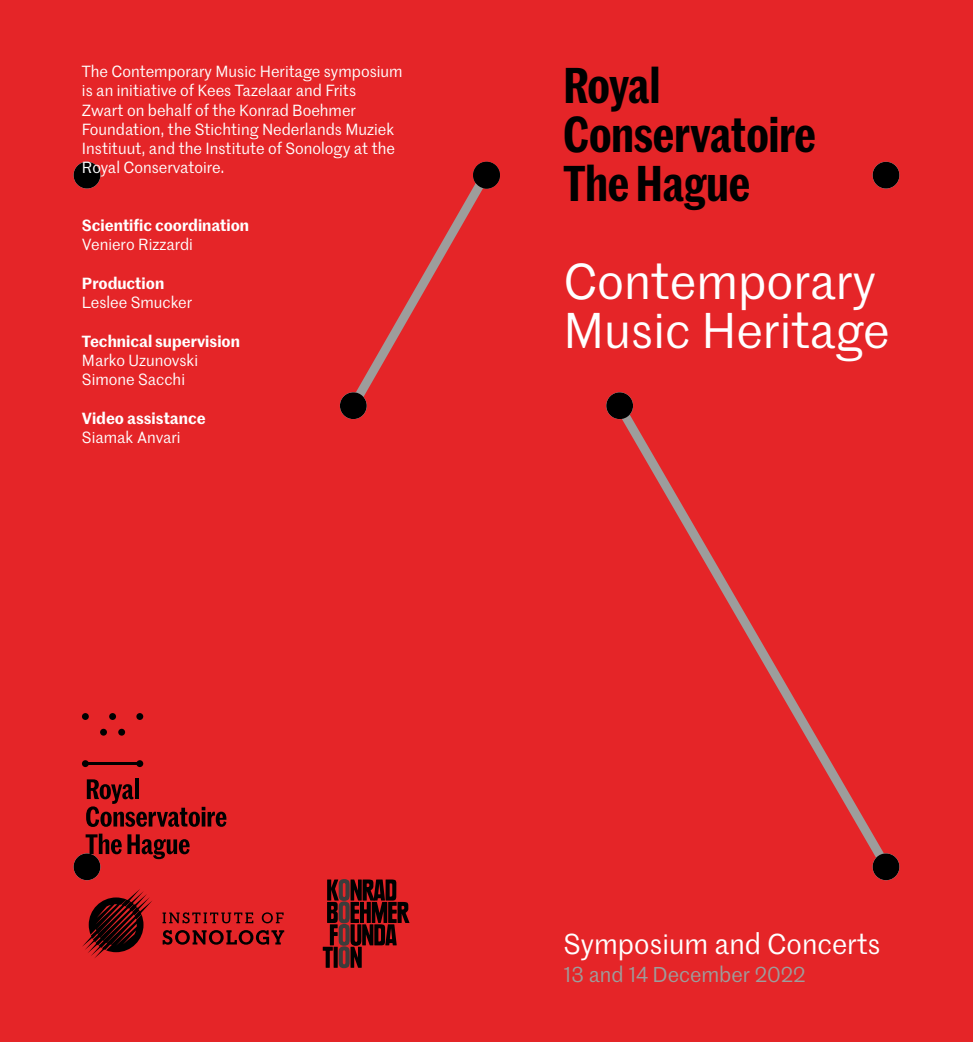
<style>
.page{position:relative;width:973px;height:1042px;background:#fff}
.page>*{position:absolute;margin:0;border:0;box-sizing:border-box;transform-origin:0 0}
.t1{font:600 49px/49px "Marr Sans Cond";color:#000}
.t2{font:49px/49px "Marr Sans";color:#fff}
.t3{font:28px "Marr Sans";color:#fff}
.t4{font:21px "Marr Sans";color:#9d9d9c}
.t5{font:15.75px/19.2px "Marr Sans";color:#fff}
.t6{font:600 15.75px "Marr Sans";color:#fff}
</style>
<div class="page">
<div style="left:471px;top:0;width:501px;height:1042px;background:#e52528"></div>
<div style="left:0;top:0;width:501px;height:1042px;background:#e52528"></div>
<svg style="left:606px;top:394px;width:292px;height:484px"></svg>
<div style="left:872px;top:162px;width:27px;height:27px;background:#000;border-radius:50%"></div>
<div style="left:606px;top:392px;width:27px;height:27px;background:#000;border-radius:50%"></div>
<div style="left:872px;top:853px;width:27px;height:27px;background:#000;border-radius:50%"></div>
<svg style="left:341px;top:161px;width:157px;height:257px"></svg>
<div style="left:74px;top:162px;width:26px;height:27px;background:#000;border-radius:50%"></div>
<div style="left:340px;top:392px;width:26px;height:27px;background:#000;border-radius:50%"></div>
<div style="left:74px;top:853px;width:26px;height:27px;background:#000;border-radius:50%"></div>
<div style="left:473px;top:162px;width:27px;height:27px;background:#000;border-radius:50%"></div>
<svg style="left:323px;top:879px;width:86px;height:89px"></svg>
<svg style="left:82px;top:889px;width:70px;height:69px"></svg>
<svg style="left:162px;top:912px;width:91px;height:11px"></svg>
<svg style="left:262px;top:912px;width:21px;height:11px"></svg>
<svg style="left:163px;top:930px;width:121px;height:14px"></svg>
<hr style="left:85px;top:762px;width:55px;height:3px;background:#000">
<div style="left:82px;top:713px;width:7px;height:7px;background:#000;border-radius:50%"></div>
<div style="left:109px;top:713px;width:7px;height:7px;background:#000;border-radius:50%"></div>
<div style="left:136px;top:713px;width:7px;height:7px;background:#000;border-radius:50%"></div>
<div style="left:136px;top:760px;width:7px;height:7px;background:#000;border-radius:50%"></div>
<div style="left:82px;top:760px;width:7px;height:7px;background:#000;border-radius:50%"></div>
<div style="left:100px;top:729px;width:7px;height:6px;background:#000;border-radius:50%"></div>
<div style="left:118px;top:729px;width:7px;height:6px;background:#000;border-radius:50%"></div>
<hr style="left:135px;top:778px;width:3px;height:21px;background:#000">
<svg style="left:86px;top:779px;width:140px;height:48px"></svg>
<svg style="left:86px;top:833px;width:103px;height:26px"></svg>
<p class="t5" style="left:82px;top:61px;width:322px">The Contemporary Music Heritage symposium is an initiative of Kees Tazelaar and Frits<br>Zwart on behalf of the Konrad Boehmer Foundation, the Stichting Nederlands Muziek Instituut, and the Institute of Sonology at the Royal Conservatoire.</p>
<p class="t6" style="left:82px;top:214px;width:169px">Scientific coordination</p>
<p class="t5" style="left:82px;top:234px;width:112px">Veniero Rizzardi</p>
<p class="t6" style="left:82px;top:271px;width:84px">Production</p>
<p class="t5" style="left:82px;top:292px;width:112px">Leslee Smucker</p>
<p class="t6" style="left:82px;top:329px;width:159px">Technical supervision</p>
<p class="t5" style="left:82px;top:350px;width:118px">Marko Uzunovski<br>Simone Sacchi</p>
<p class="t6" style="left:82px;top:406px;width:125px">Video assistance</p>
<p class="t5" style="left:82px;top:427px;width:100px">Siamak Anvari</p>
<h1 class="t1" style="left:563px;top:58px;width:254px">Royal<br>Conservatoire<br>The Hague</h1>
<h1 class="t2" style="left:563px;top:255px;width:327px">Contemporary<br>Music Heritage</h1>
<h2 class="t3" style="left:563px;top:924px;width:318px">Symposium and Concerts</h2>
<h3 class="t4" style="left:563px;top:959px;width:243px">13 and 14 December 2022</h3>
</div>
